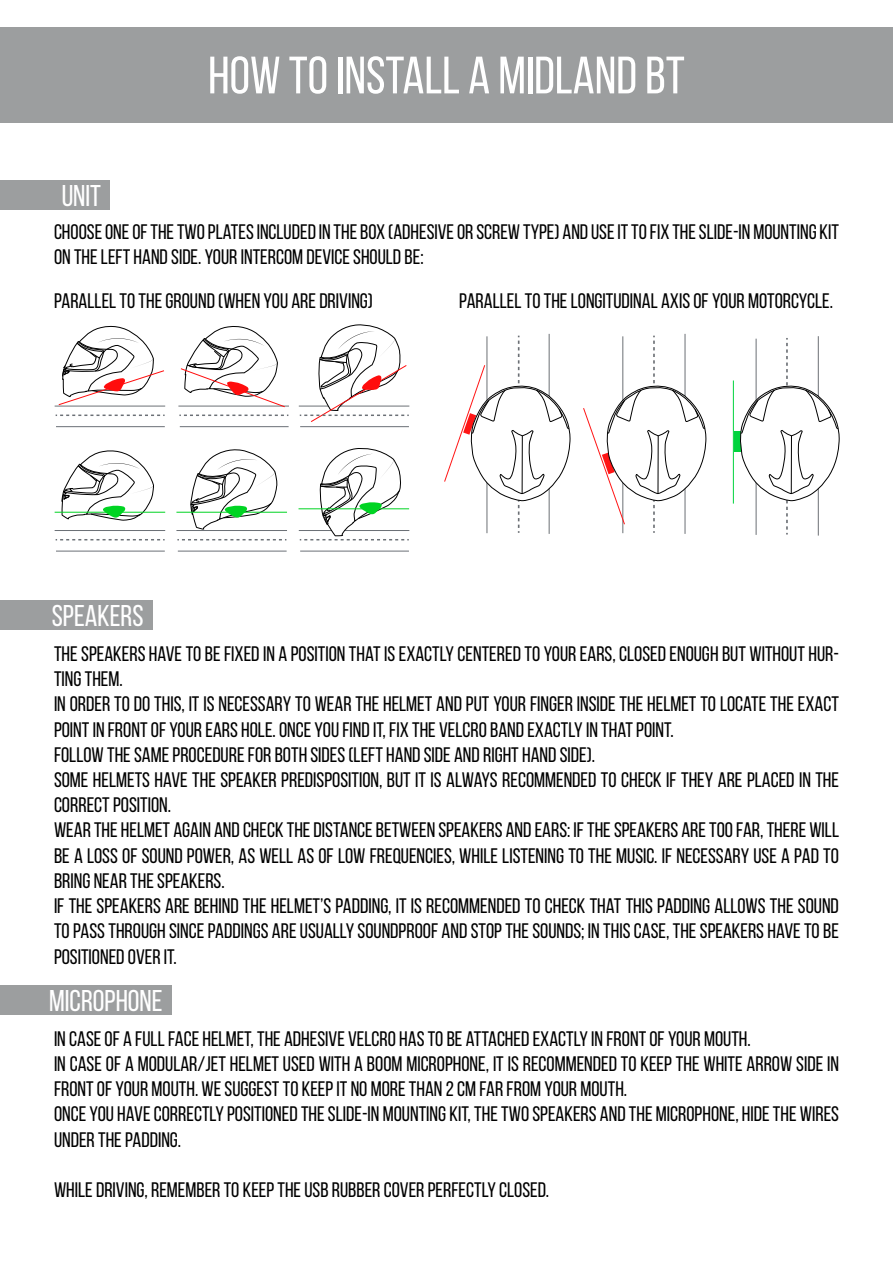
<style>
.page{position:relative;width:893px;height:1263px;background:#fff}
.page>*{position:absolute;margin:0;border:0;box-sizing:border-box;transform-origin:0 0}
.t1{font:52.5px "Bebas Neue";color:#fff}
.t2{font:30px "Bebas Neue";color:#fff}
.t3{font:21px/25.2px "Bebas Neue";color:#000}
</style>
<div class="page">
<div style="left:0;top:27px;width:893px;height:96px;background:#9c9e9f"></div>
<div style="left:0;top:180px;width:110px;height:30px;background:#9c9e9f"></div>
<div style="left:0;top:600px;width:152px;height:30px;background:#9c9e9f"></div>
<div style="left:0;top:985px;width:171px;height:30px;background:#9c9e9f"></div>
<hr style="left:299px;top:530px;width:110px;height:1px;background:#6b7076">
<svg style="left:62px;top:450px;width:92px;height:71px"></svg>
<hr style="left:56px;top:551px;width:109px;height:1px;background:#6b7076">
<hr style="left:55px;top:530px;width:110px;height:1px;background:#6b7076">
<hr style="left:55px;top:512px;width:110px;height:1px;background:#00d423">
<svg style="left:56px;top:539px;width:109px;height:1px"></svg>
<hr style="left:56px;top:426px;width:109px;height:1px;background:#6b7076">
<hr style="left:55px;top:406px;width:110px;height:1px;background:#6b7076">
<svg style="left:58px;top:325px;width:106px;height:80px"></svg>
<svg style="left:56px;top:415px;width:109px;height:1px"></svg>
<hr style="left:180px;top:426px;width:109px;height:1px;background:#6b7076">
<hr style="left:178px;top:406px;width:111px;height:1px;background:#6b7076">
<svg style="left:180px;top:326px;width:105px;height:81px"></svg>
<svg style="left:179px;top:415px;width:109px;height:1px"></svg>
<svg style="left:190px;top:449px;width:88px;height:81px"></svg>
<hr style="left:178px;top:551px;width:109px;height:1px;background:#6b7076">
<hr style="left:176px;top:530px;width:111px;height:1px;background:#6b7076">
<hr style="left:176px;top:512px;width:111px;height:1px;background:#00d423">
<svg style="left:177px;top:539px;width:109px;height:1px"></svg>
<hr style="left:300px;top:551px;width:109px;height:1px;background:#6b7076">
<hr style="left:299px;top:508px;width:110px;height:1px;background:#00d423">
<svg style="left:300px;top:448px;width:109px;height:92px"></svg>
<hr style="left:299px;top:406px;width:110px;height:1px;background:#6b7076">
<hr style="left:300px;top:426px;width:109px;height:1px;background:#6b7076">
<svg style="left:300px;top:324px;width:109px;height:98px"></svg>
<hr style="left:756px;top:339px;width:1px;height:196px;background:#6c7075">
<hr style="left:818px;top:336px;width:1px;height:200px;background:#6c7075">
<hr style="left:733px;top:380px;width:1px;height:124px;background:#00d33d">
<div style="left:734px;top:431px;width:7px;height:20px;background:#00d33d"></div>
<svg style="left:738px;top:338px;width:102px;height:196px"></svg>
<hr style="left:791px;top:436px;width:1px;height:58px;background:#000">
<hr style="left:685px;top:334px;width:1px;height:200px;background:#6c7075">
<svg style="left:583px;top:336px;width:124px;height:197px"></svg>
<hr style="left:658px;top:436px;width:1px;height:58px;background:#000">
<hr style="left:549px;top:334px;width:1px;height:200px;background:#6c7075">
<svg style="left:444px;top:336px;width:127px;height:197px"></svg>
<hr style="left:522px;top:436px;width:1px;height:58px;background:#000">
<h2 class="t2" style="left:62px;top:180px;width:41px">UNIT</h2>
<h1 class="t1" style="left:208px;top:47px;width:478px">HOW TO INSTALL A MIDLAND BT</h1>
<p class="t3" style="left:54px;top:219px;width:787px">CHOOSE ONE OF THE TWO PLATES INCLUDED IN THE BOX (ADHESIVE OR SCREW TYPE) AND USE IT TO FIX THE SLIDE-IN MOUNTING KIT<br>ON THE LEFT HAND SIDE. YOUR INTERCOM DEVICE SHOULD BE:</p>
<p class="t3" style="left:54px;top:288px;width:321px">PARALLEL TO THE GROUND (WHEN YOU ARE DRIVING)</p>
<p class="t3" style="left:459px;top:288px;width:375px">PARALLEL TO THE LONGITUDINAL AXIS OF YOUR MOTORCYCLE.</p>
<h2 class="t2" style="left:52px;top:600px;width:93px">SPEAKERS</h2>
<p class="t3" style="left:54px;top:641px;width:787px">THE SPEAKERS HAVE TO BE FIXED IN A POSITION THAT IS EXACTLY CENTERED TO YOUR EARS, CLOSED ENOUGH BUT WITHOUT HUR-TING THEM.<br>IN ORDER TO DO THIS, IT IS NECESSARY TO WEAR THE HELMET AND PUT YOUR FINGER INSIDE THE HELMET TO LOCATE THE EXACT POINT IN FRONT OF YOUR EARS HOLE. ONCE YOU FIND IT, FIX THE VELCRO BAND EXACTLY IN THAT POINT.<br>FOLLOW THE SAME PROCEDURE FOR BOTH SIDES (LEFT HAND SIDE AND RIGHT HAND SIDE).<br>SOME HELMETS HAVE THE SPEAKER PREDISPOSITION, BUT IT IS ALWAYS RECOMMENDED TO CHECK IF THEY ARE PLACED IN THE CORRECT POSITION.<br>WEAR THE HELMET AGAIN AND CHECK THE DISTANCE BETWEEN SPEAKERS AND EARS: IF THE SPEAKERS ARE TOO FAR, THERE WILL BE A LOSS OF SOUND POWER, AS WELL AS OF LOW FREQUENCIES, WHILE LISTENING TO THE MUSIC. IF NECESSARY USE A PAD TO BRING NEAR THE SPEAKERS.<br>IF THE SPEAKERS ARE BEHIND THE HELMET’S PADDING, IT IS RECOMMENDED TO CHECK THAT THIS PADDING ALLOWS THE SOUND TO PASS THROUGH SINCE PADDINGS ARE USUALLY SOUNDPROOF AND STOP THE SOUNDS; IN THIS CASE, THE SPEAKERS HAVE TO BE POSITIONED OVER IT.</p>
<h2 class="t2" style="left:49px;top:984px;width:115px">MICROPHONE</h2>
<p class="t3" style="left:54px;top:1026px;width:787px">IN CASE OF A FULL FACE HELMET, THE ADHESIVE VELCRO HAS TO BE ATTACHED EXACTLY IN FRONT OF YOUR MOUTH.<br>IN CASE OF A MODULAR/JET HELMET USED WITH A BOOM MICROPHONE, IT IS RECOMMENDED TO KEEP THE WHITE ARROW SIDE IN FRONT OF YOUR MOUTH. WE SUGGEST TO KEEP IT NO MORE THAN 2 CM FAR FROM YOUR MOUTH.<br>ONCE YOU HAVE CORRECTLY POSITIONED THE SLIDE-IN MOUNTING KIT, THE TWO SPEAKERS AND THE MICROPHONE, HIDE THE WIRES UNDER THE PADDING.</p>
<p class="t3" style="left:54px;top:1177px;width:497px">WHILE DRIVING, REMEMBER TO KEEP THE USB RUBBER COVER PERFECTLY CLOSED.</p>
</div>
